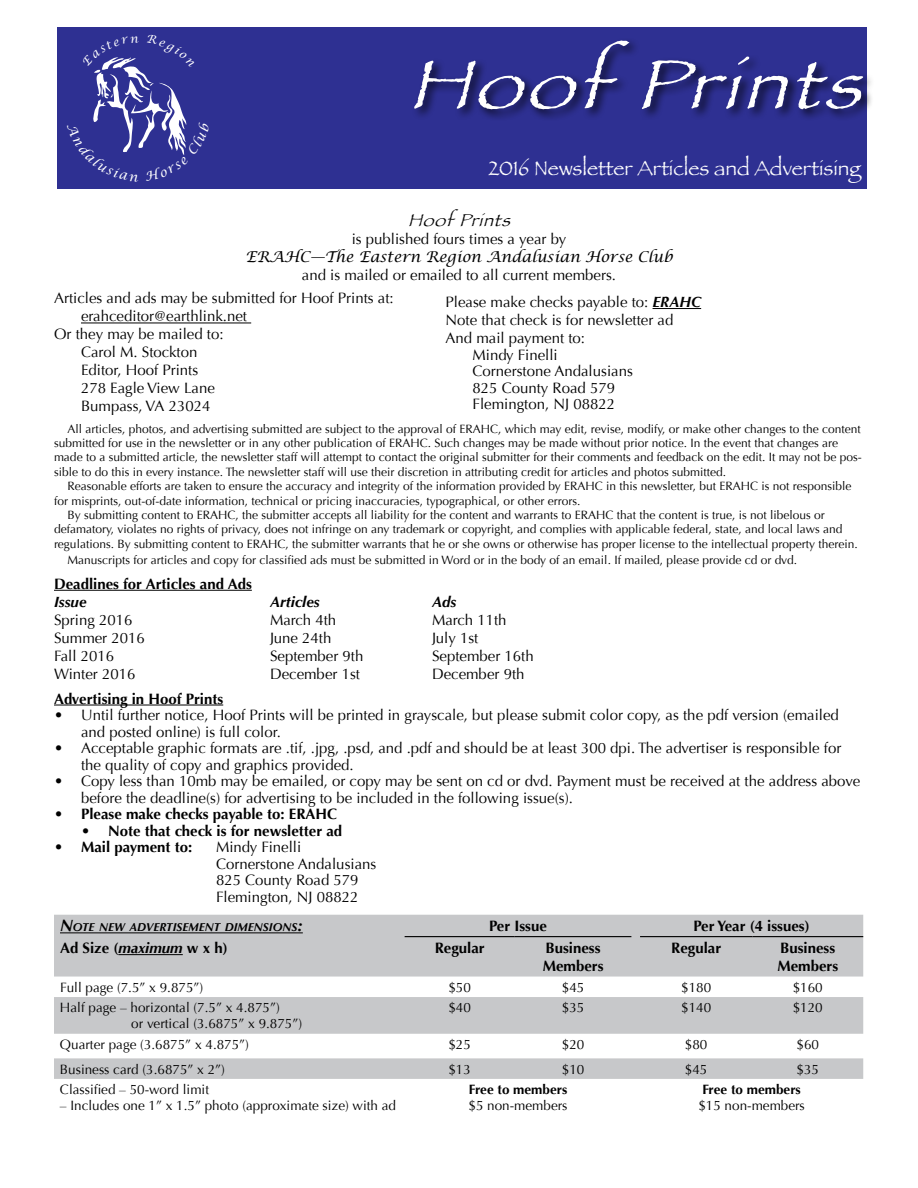
<style>
.page{position:relative;width:918px;height:1188px;background:#fff}
.page>*{position:absolute;margin:0;border:0;box-sizing:border-box;transform-origin:0 0}
.t1{font:italic 72px "Papyrus";color:#fffffe;scale:1.11 1}
.t2{font:21px "Papyrus";color:#fff}
.t3{font:italic 18px "Papyrus";color:#000}
.t4{font:15px/16.5px "Optima";color:#000}
.t5{font:700 15px/18px "Optima";color:#000}
.t6{font:italic 15px "Lucida Calligraphy";color:#000}
.t7{font:italic 700 15px "Optima";color:#000}
.t8{font:13.5px/16.2px "Optima";color:#000}
.t9{font:700 13.5px "Optima";color:#000}
.t10{font:12px/14.4px "Optima";color:#000}
.t11{font:italic 700 11.55px "Optima";color:#000}
.s1{font-size:16.5px}
.s2{font-style:italic}
.s3{font-weight:700;font-style:italic}
</style>
<div class="page">
<div style="left:57px;top:27px;width:810px;height:162px;background:#2e3092"></div>
<div style="left:412px;top:37px;width:463px;height:85px;background:#000;opacity:.75"></div>
<hr style="left:81px;top:323px;width:170px;height:1px;background:#000">
<hr style="left:54px;top:590px;width:198px;height:1px;background:#000">
<hr style="left:54px;top:705px;width:169px;height:1px;background:#000">
<svg style="left:54px;top:915px;width:809px;height:164px;fill:#c7c8ca"></svg>
<hr style="left:405px;top:936px;width:110px;height:1px;background:#000">
<hr style="left:515px;top:936px;width:116px;height:1px;background:#000">
<hr style="left:640px;top:936px;width:112px;height:1px;background:#000">
<hr style="left:752px;top:936px;width:111px;height:1px;background:#000">
<hr style="left:60px;top:932px;width:243px;height:1px;background:#000">
<hr style="left:118px;top:954px;width:65px;height:1px;background:#000">
<hr style="left:653px;top:308px;width:48px;height:1px;background:#000">
<svg style="left:93px;top:57px;width:94px;height:98px"></svg>
<h1 class="t1" style="left:408px;top:41px;width:440px">HoofPrints</h1>
<h2 class="t2" style="left:489px;top:155px;width:374px">2016 Newsletter Articles and Advertising</h2>
<h3 class="t3" style="left:408px;top:209px;width:112px">HoofPrints</h3>
<p class="t4" style="left:352px;top:231px;width:216px">is published fours times a year by</p>
<p class="t6" style="left:245px;top:248px;width:429px">ERAHC—The Eastern Region Andalusian Horse Club</p>
<p class="t4" style="left:54px;top:263px;width:564px;line-height:23.4px;text-indent:248px">and is mailed or emailed to all current members.<br>Articles and ads may be submitted for Hoof Prints at:</p>
<p class="t4" style="left:81px;top:308px;width:168px">erahceditor@earthlink.net</p>
<p class="t4" style="left:54px;top:326px;width:171px">Or they may be mailed to:</p>
<p class="t4" style="left:81px;top:344px;width:118px">Carol M. Stockton</p>
<p class="t4" style="left:81px;top:362px;width:119px">Editor, Hoof Prints</p>
<p class="t4" style="left:81px;top:380px;width:135px">278 Eagle View Lane</p>
<p class="t4" style="left:81px;top:398px;width:131px">Bumpass, VA 23024</p>
<p class="t10" style="left:54px;top:422px;width:809px;text-indent:14px">All articles, photos, and advertising submitted are subject to the approval of ERAHC, which may edit, revise, modify, or make other changes to the content submitted for use in the newsletter or in any other publication of ERAHC. Such changes may be made without prior notice. In the event that changes are made to a submitted article, the newsletter staff will attempt to contact the original submitter for their comments and feedback on the edit. It may not be pos&shy;sible to do this in every instance. The newsletter staff will use their discretion in attributing credit for articles and photos submitted.</p>
<p class="t10" style="left:68px;top:479px;width:785px">Reasonable efforts are taken to ensure the accuracy and integrity of the information provided by ERAHC in this newsletter, but ERAHC is not responsible</p>
<p class="t10" style="left:54px;top:494px;width:528px">for misprints, out-of-date information, technical or pricing inaccuracies, typographical, or other errors.</p>
<p class="t10" style="left:68px;top:508px;width:759px">By submitting content to ERAHC, the submitter accepts all liability for the content and warrants to ERAHC that the content is true, is not libelous or</p>
<p class="t10" style="left:54px;top:522px;width:790px">defamatory, violates no rights of privacy, does not infringe on any trademark or copyright, and complies with applicable federal, state, and local laws and</p>
<p class="t10" style="left:54px;top:537px;width:805px">regulations. By submitting content to ERAHC, the submitter warrants that he or she owns or otherwise has proper license to the intellectual property therein.</p>
<p class="t10" style="left:68px;top:553px;width:731px">Manuscripts for articles and copy for classified ads must be submitted in Word or in the body of an email. If mailed, please provide cd or dvd.</p>
<p class="t5" style="left:54px;top:575px;width:199px">Deadlines for Articles and Ads</p>
<p class="t7" style="left:54px;top:593px;width:34px">Issue</p>
<p class="t7" style="left:270px;top:593px;width:51px">Articles</p>
<p class="t7" style="left:432px;top:593px;width:26px">Ads</p>
<p class="t4" style="left:54px;top:612px;width:80px">Spring 2016</p>
<p class="t4" style="left:270px;top:612px;width:68px">March 4th</p>
<p class="t4" style="left:432px;top:612px;width:76px">March 11th</p>
<p class="t4" style="left:54px;top:630px;width:92px">Summer 2016</p>
<p class="t4" style="left:270px;top:630px;width:63px">June 24th</p>
<p class="t4" style="left:432px;top:630px;width:48px">July 1st</p>
<p class="t4" style="left:54px;top:648px;width:62px">Fall 2016</p>
<p class="t4" style="left:270px;top:648px;width:95px">September 9th</p>
<p class="t4" style="left:432px;top:648px;width:103px">September 16th</p>
<p class="t4" style="left:54px;top:666px;width:83px">Winter 2016</p>
<p class="t4" style="left:270px;top:666px;width:92px">December 1st</p>
<p class="t4" style="left:432px;top:666px;width:94px">December 9th</p>
<p class="t5" style="left:54px;top:690px;width:171px">Advertising in Hoof Prints</p>
<p class="t4" style="left:81px;top:707px;width:759px;text-indent:-27px">• Until further notice, Hoof Prints will be printed in grayscale, but please submit color copy, as the pdf version (emailed and posted online) is full color.</p>
<p class="t4" style="left:81px;top:740px;width:762px;text-indent:-27px">• Acceptable graphic formats are .tif, .jpg, .psd, and .pdf and should be at least 300 dpi. The advertiser is responsible for the quality of copy and graphics provided.</p>
<p class="t4" style="left:81px;top:773px;width:781px;text-indent:-27px">• Copy less than 10mb may be emailed, or copy may be sent on cd or dvd. Payment must be received at the address above before the deadline(s) for advertising to be included in the following issue(s).</p>
<p class="t5" style="left:54px;top:805px;width:285px">• Please make checks payable to: ERAHC</p>
<p class="t5" style="left:81px;top:822px;width:263px">• Note that check is for newsletter ad</p>
<p class="t5" style="left:54px;top:838px;width:140px">• Mail payment to:</p>
<p class="t4" style="left:216px;top:839px;width:162px">Mindy Finelli<br>Cornerstone Andalusians<br>825 County Road 579<br>Flemington, NJ 08822</p>
<p class="t11" style="left:60px;top:920px;width:244px"><span class="s1">N</span>OTE NEW ADVERTISEMENT DIMENSIONS<span class="s1">:</span></p>
<p class="t5" style="left:489px;top:917px;width:59px">Per Issue</p>
<p class="t5" style="left:694px;top:917px;width:118px">Per Year (4 issues)</p>
<p class="t5" style="left:60px;top:939px;width:169px">Ad Size (<span class="s2">maximum</span> w x h)</p>
<p class="t5" style="left:435px;top:939px;width:52px">Regular</p>
<p class="t5" style="left:543px;top:939px;width:62px">Business<br>Members</p>
<p class="t5" style="left:671px;top:939px;width:52px">Regular</p>
<p class="t5" style="left:777px;top:939px;width:62px">Business<br>Members</p>
<p class="t8" style="left:60px;top:979px;width:145px">Full page (7.5” x 9.875”)</p>
<p class="t8" style="left:448px;top:979px;width:24px">$50</p>
<p class="t8" style="left:562px;top:979px;width:24px">$45</p>
<p class="t8" style="left:681px;top:979px;width:32px">$180</p>
<p class="t8" style="left:793px;top:979px;width:32px">$160</p>
<p class="t8" style="left:131px;top:1000px;width:172px;text-indent:-71px">Half page – horizontal (7.5” x 4.875”)<br>or vertical (3.6875” x 9.875”)</p>
<p class="t8" style="left:448px;top:1000px;width:24px">$40</p>
<p class="t8" style="left:562px;top:1000px;width:24px">$35</p>
<p class="t8" style="left:681px;top:1000px;width:32px">$140</p>
<p class="t8" style="left:793px;top:1000px;width:32px">$120</p>
<p class="t8" style="left:60px;top:1036px;width:191px">Quarter page (3.6875” x 4.875”)</p>
<p class="t8" style="left:448px;top:1036px;width:24px">$25</p>
<p class="t8" style="left:562px;top:1036px;width:24px">$20</p>
<p class="t8" style="left:685px;top:1036px;width:24px">$80</p>
<p class="t8" style="left:797px;top:1036px;width:24px">$60</p>
<p class="t8" style="left:60px;top:1061px;width:167px">Business card (3.6875” x 2”)</p>
<p class="t8" style="left:448px;top:1061px;width:24px">$13</p>
<p class="t8" style="left:562px;top:1061px;width:24px">$10</p>
<p class="t8" style="left:685px;top:1061px;width:24px">$45</p>
<p class="t8" style="left:797px;top:1061px;width:24px">$35</p>
<p class="t8" style="left:60px;top:1082px;width:151px">Classified – 50-word limit</p>
<p class="t8" style="left:60px;top:1098px;width:338px">– Includes one 1” x 1.5” photo (approximate size) with ad</p>
<p class="t4" style="left:446px;top:293px;width:257px;line-height:18px">Please make checks payable to: <span class="s3">ERAHC<br></span>Note that check is for newsletter ad<br>And mail payment to:</p>
<p class="t4" style="left:472px;top:346px;width:162px">Mindy Finelli<br>Cornerstone Andalusians<br>825 County Road 579<br>Flemington, NJ 08822</p>
<p class="t9" style="left:469px;top:1082px;width:100px">Free to members</p>
<p class="t8" style="left:469px;top:1098px;width:101px">$5 non-members</p>
<p class="t9" style="left:702px;top:1082px;width:100px">Free to members</p>
<p class="t8" style="left:698px;top:1098px;width:108px">$15 non-members</p>
</div>
